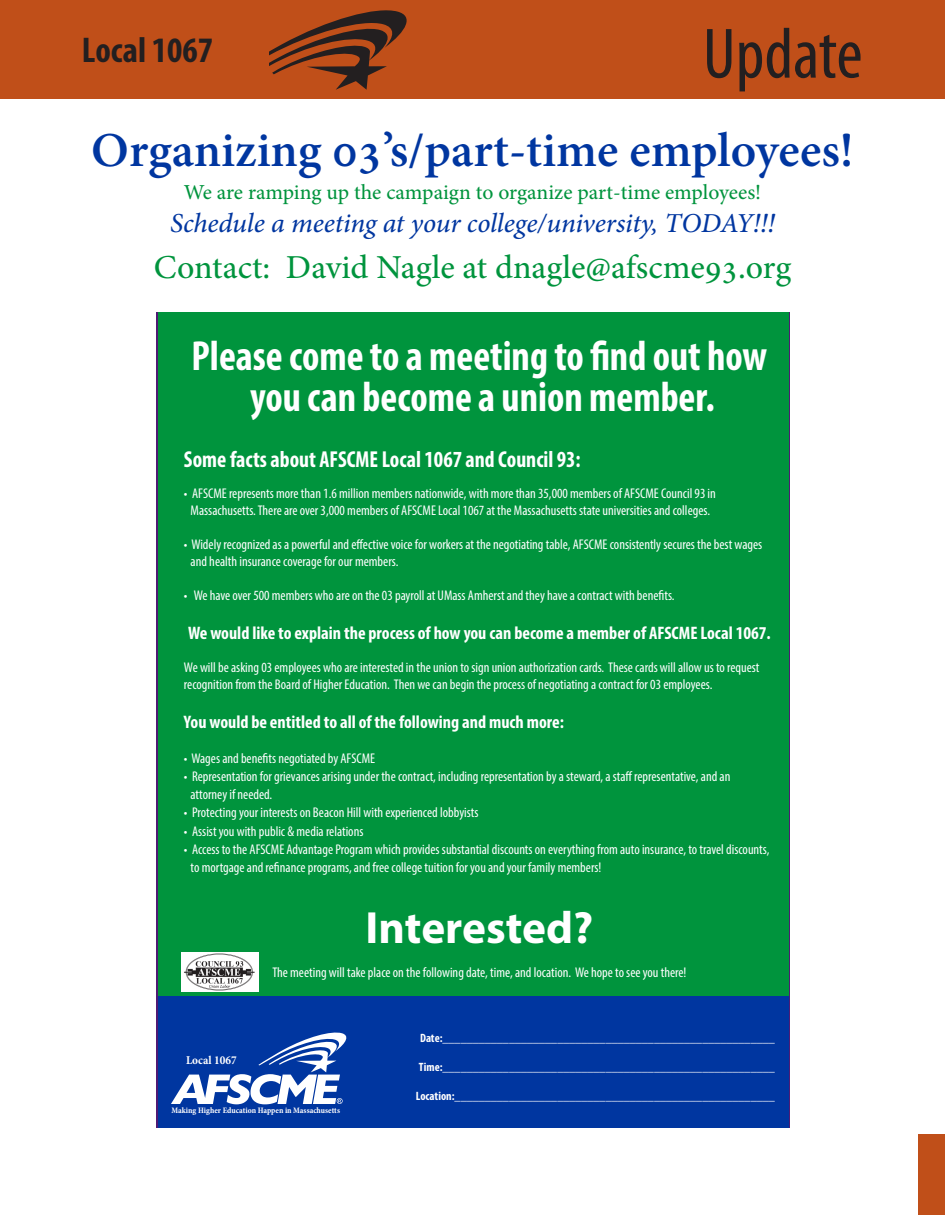
<style>
.page{position:relative;width:945px;height:1215px;background:#fff}
.page>*{position:absolute;margin:0;border:0;box-sizing:border-box;transform-origin:0 0}
.t1{font:condensed 72px "Myriad Pro";color:#231f20}
.t2{font:700 48px "Adobe Hebrew";color:#0036a0}
.t3{font:700 45.3px "Myriad Pro";color:#fff}
.t4{font:700 condensed 42.3px/41.2px "Myriad Pro";color:#fff;text-align:center;scale:.95 1}
.t5{font:700 condensed 35.85px "Myriad Pro";color:#231f20}
.t6{font:33px "Adobe Hebrew";color:#00943d}
.t7{font:italic 27px "Adobe Hebrew";letter-spacing:-.01em;color:#0036a0}
.t8{font:700 condensed 23.1px "Myriad Pro";color:#fff;scale:.95 1}
.t9{font:21px "Adobe Hebrew";letter-spacing:-.005em;color:#00943d}
.t10{font:700 condensed 18.15px "Myriad Pro";color:#fff}
.t11{font:condensed 14.1px/17px "Myriad Pro";color:#fff}
.t12{font:700 condensed 12.15px "Myriad Pro";color:#fff}
.t13{font:700 condensed 12.15px "Minion Pro";color:#fff}
.t14{font:700 condensed 8.4px "Minion Pro";letter-spacing:-.005em;color:#fff}
</style>
<div class="page">
<div style="left:158px;top:313px;width:631px;height:683px;background:#00943d"></div>
<div style="left:158px;top:997px;width:631px;height:131px;background:#0036a0"></div>
<svg style="left:171px;top:1033px;width:175px;height:71px"></svg>
<img style="left:181px;top:952px;width:77px;height:39px">
<div style="left:0;top:0;width:945px;height:98px;background:#c04f19"></div>
<svg style="left:269px;top:10px;width:138px;height:80px"></svg>
<div style="left:918px;top:1135px;width:27px;height:80px;background:#c04f19"></div>
<h3 class="t5" style="left:82px;top:27px;width:133px">Local 1067</h3>
<h1 class="t1" style="left:703px;top:10px;width:161px">Update</h1>
<h2 class="t2" style="left:91px;top:121px;width:764px">Organizing 03’s/part-time employees!</h2>
<h3 class="t9" style="left:184px;top:179px;width:579px">We are ramping up the campaign to organize part-time employees!</h3>
<h3 class="t7" style="left:170px;top:206px;width:606px">Schedule a meeting at your college/university, TODAY!!!</h3>
<h3 class="t6" style="left:154px;top:247px;width:639px">Contact: David Nagle at dnagle@afscme93.org</h3>
<h3 class="t4" style="left:192px;top:335px;width:607px">Please come to a meeting to find out how you can become a union member.</h3>
<h3 class="t8" style="left:184px;top:445px;width:419px">Some facts about AFSCME Local 1067 and Council 93:</h3>
<p class="t11" style="left:184px;top:485px;width:533px;text-align:center">• AFSCME represents more than 1.6 million members nationwide, with more than 35,000 members of AFSCME Council 93 in<br>Massachusetts. There are over 3,000 members of AFSCME Local 1067 at the Massachusetts state universities and colleges.</p>
<p class="t11" style="left:191px;top:536px;width:573px;text-indent:-7px">• Widely recognized as a powerful and effective voice for workers at the negotiating table, AFSCME consistently secures the best wages and health insurance coverage for our members.</p>
<p class="t11" style="left:184px;top:587px;width:492px">• We have over 500 members who are on the 03 payroll at UMass Amherst and they have a contract with benefits.</p>
<p class="t10" style="left:188px;top:621px;width:584px">We would like to explain the process of how you can become a member of AFSCME Local 1067.</p>
<p class="t11" style="left:184px;top:659px;width:577px">We will be asking 03 employees who are interested in the union to sign union authorization cards. These cards will allow us to request recognition from the Board of Higher Education. Then we can begin the process of negotiating a contract for 03 employees.</p>
<p class="t10" style="left:184px;top:711px;width:381px">You would be entitled to all of the following and much more:</p>
<p class="t11" style="left:184px;top:750px;width:193px">• Wages and benefits negotiated by AFSCME</p>
<p class="t11" style="left:191px;top:767px;width:541px;line-height:18.1px;text-indent:-7px">• Representation for grievances arising under the contract, including representation by a steward, a staff representative, and an attorney if needed.</p>
<p class="t11" style="left:184px;top:804px;width:296px">• Protecting your interests on Beacon Hill with experienced lobbyists</p>
<p class="t11" style="left:184px;top:822px;width:181px">• Assist you with public &amp; media relations</p>
<p class="t11" style="left:191px;top:840px;width:580px;line-height:18.1px;text-indent:-7px">• Access to the AFSCME Advantage Program which provides substantial discounts on everything from auto insurance, to travel discounts, to mortgage and refinance programs, and free college tuition for you and your family members!</p>
<h3 class="t3" style="left:366px;top:898px;width:229px">Interested?</h3>
<p class="t11" style="left:272px;top:964px;width:416px">The meeting will take place on the following date, time, and location. We hope to see you there!</p>
<p class="t13" style="left:186px;top:1051px;width:52px">Local 1067</p>
<p class="t14" style="left:171px;top:1104px;width:170px">Making Higher Education Happen in Massachusetts</p>
<p class="t12" style="left:420px;top:1030px;width:356px">Date:_______________________________________________________</p>
<p class="t12" style="left:419px;top:1059px;width:357px">Time:_______________________________________________________</p>
<p class="t12" style="left:416px;top:1088px;width:361px">Location:_____________________________________________________</p>
</div>
